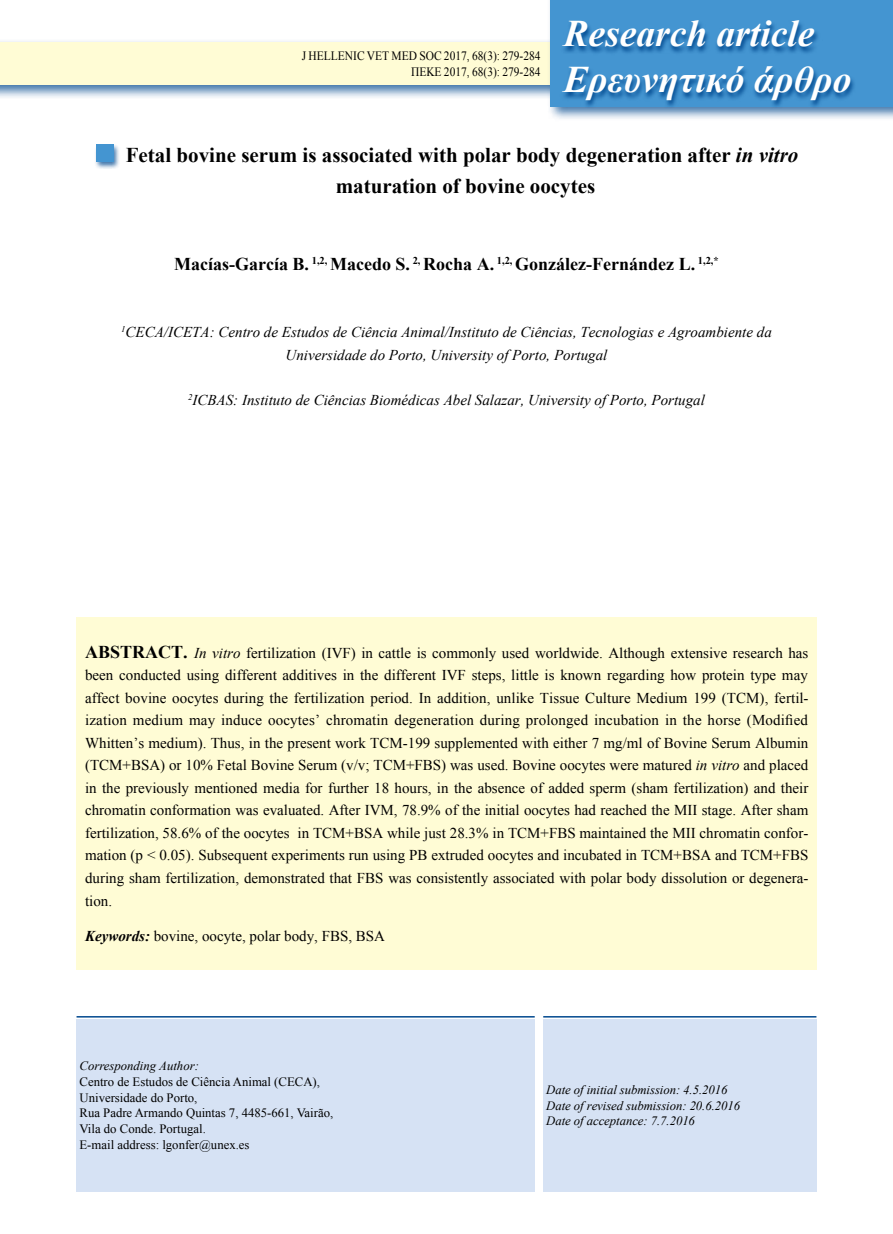
<style>
.page{position:relative;width:893px;height:1234px;background:#fff}
.page>*{position:absolute;margin:0;border:0;box-sizing:border-box;transform-origin:0 0}
.t1{font:italic 700 37.5px/46px "Times New Roman";color:#fff}
.t2{font:700 21px/31.5px "Times New Roman";color:#000;text-align:center}
.t3{font:700 18px "Times New Roman";color:#000}
.t4{font:15px/22.5px "Times New Roman";color:#000;text-align:justify}
.t5{font:italic 15px/22.5px "Times New Roman";color:#000;text-align:center}
.t6{font:12.75px/15.8px "Times New Roman";color:#000}
.t7{font:italic 12.75px/15.3px "Times New Roman";letter-spacing:-.005em;color:#000}
.t8{font:12.75px/15.3px "Times New Roman";color:#000;text-align:right;scale:.9 1}
.s1{font-style:italic}
.s2{font-weight:700;font-size:18px}
.s3{font-weight:700;font-style:italic}
</style>
<div class="page">
<div style="left:94px;top:143px;width:27px;height:26px;background:#00488e;opacity:.75"></div>
<div style="left:96px;top:145px;width:17px;height:17px;background:#4495d1"></div>
<div style="left:77px;top:1018px;width:458px;height:173px;background:#d6e2f4"></div>
<hr style="left:77px;top:1015px;width:458px;height:2px;background:#00488e">
<hr style="left:543px;top:1015px;width:273px;height:2px;background:#00488e">
<div style="left:543px;top:1018px;width:273px;height:173px;background:#d6e2f4"></div>
<div style="left:0;top:39px;width:571px;height:61px;background:#00488e;opacity:.75"></div>
<div style="left:0;top:42px;width:556px;height:43px;background:#fffcd5"></div>
<div style="left:547px;top:0;width:346px;height:122px;background:#00488e;opacity:.75"></div>
<div style="left:550px;top:0;width:343px;height:106px;background:#4495d1"></div>
<svg style="left:560px;top:23px;width:296px;height:85px"></svg>
<div style="left:77px;top:617px;width:740px;height:352px;background:#fffcd5"></div>
<p class="t8" style="left:302px;top:48px;width:267px">J HELLENIC VET MED SOC 2017, 68(3): 279-284<br>ΠΕΚΕ 2017, 68(3): 279-284</p>
<h1 class="t1" style="left:563px;top:9px;width:289px">Research article<br>Ερευνητικό άρθρο</h1>
<h2 class="t2" style="left:126px;top:138px;width:674px">Fetal bovine serum is associated with polar body degeneration after <span class="s1">in vitro </span>maturation of bovine oocytes</h2>
<p class="t3" style="left:174px;top:251px;width:546px">Macías-García B. <sup>1,2,</sup> Macedo S. <sup>2,</sup> Rocha A. <sup>1,2,</sup> González-Fernández L. <sup>1,2,*</sup></p>
<p class="t5" style="left:121px;top:320px;width:652px"><sup>1</sup>CECA/ICETA: Centro de Estudos de Ciência Animal/Instituto de Ciências, Tecnologias e Agroambiente da<br>Universidade do Porto, University of Porto, Portugal</p>
<p class="t5" style="left:188px;top:388px;width:518px"><sup>2</sup>ICBAS: Instituto de Ciências Biomédicas Abel Salazar, University of Porto, Portugal</p>
<p class="t4" style="left:85px;top:641px;width:725px"><span class="s2">ABSTRACT.</span> <span class="s1">In vitro</span> fertilization (IVF) in cattle is commonly used worldwide. Although extensive research has been conducted using different additives in the different IVF steps, little is known regarding how protein type may affect bovine oocytes during the fertilization period. In addition, unlike Tissue Culture Medium 199 (TCM), fertil&shy;ization medium may induce oocytes’ chromatin degeneration during prolonged incubation in the horse (Modified Whitten’s medium). Thus, in the present work TCM-199 supplemented with either 7 mg/ml of Bovine Serum Albumin (TCM+BSA) or 10% Fetal Bovine Serum (v/v; TCM+FBS) was used. Bovine oocytes were matured <span class="s1">in vitro</span> and placed in the previously mentioned media for further 18 hours, in the absence of added sperm (sham fertilization) and their chromatin conformation was evaluated. After IVM, 78.9% of the initial oocytes had reached the MII stage. After sham fertilization, 58.6% of the oocytes in TCM+BSA while just 28.3% in TCM+FBS maintained the MII chromatin confor&shy;mation (p &lt; 0.05). Subsequent experiments run using PB extruded oocytes and incubated in TCM+BSA and TCM+FBS during sham fertilization, demonstrated that FBS was consistently associated with polar body dissolution or degenera&shy;tion.</p>
<p class="t4" style="left:85px;top:924px;width:301px"><span class="s3">Keywords:</span> bovine, oocyte, polar body, FBS, BSA</p>
<p class="t7" style="left:80px;top:1057px;width:121px">Corresponding Author:</p>
<p class="t6" style="left:80px;top:1073px;width:255px">Centro de Estudos de Ciência Animal (CECA), Universidade do Porto,<br>Rua Padre Armando Quintas 7, 4485-661, Vairão, Vila do Conde. Portugal.<br>E-mail address: lgonfer@unex.es</p>
<p class="t7" style="left:546px;top:1081px;width:195px">Date of initial submission: 4.5.2016<br>Date of revised submission: 20.6.2016<br>Date of acceptance: 7.7.2016</p>
</div>
